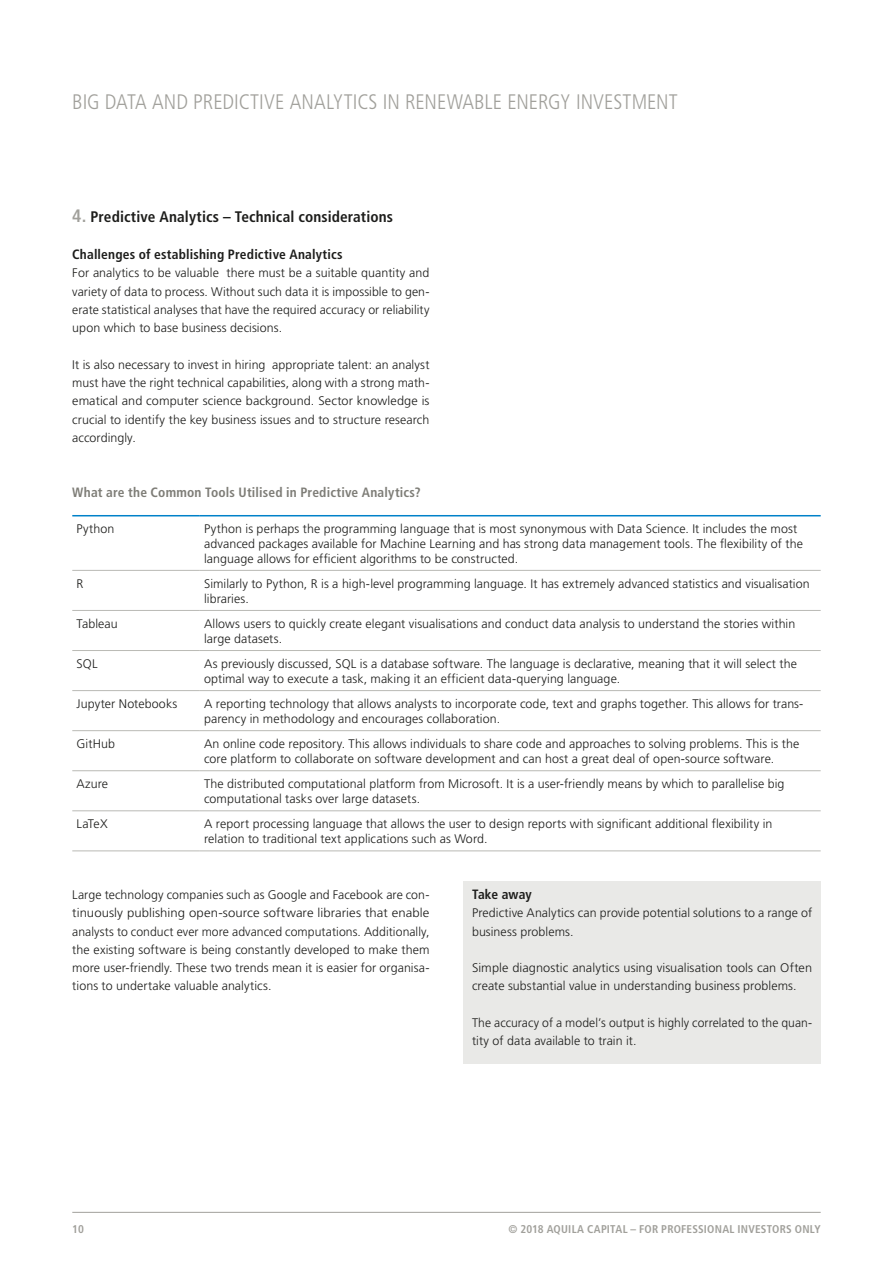
<style>
.page{position:relative;width:893px;height:1263px;background:#fff}
.page>*{position:absolute;margin:0;border:0;box-sizing:border-box;transform-origin:0 0}
.t1{font:300 condensed 21px "Frutiger";color:#a1a09b}
.t2{font:700 condensed 15.3px "Frutiger";letter-spacing:.005em;color:#1d1d1b}
.t3{font:700 condensed 13.5px "Frutiger";letter-spacing:.01em;color:#1d1d1b}
.t4{font:700 condensed 13.5px "Frutiger";letter-spacing:.015em;color:#7e7d77}
.t5{font:300 12.45px/18.3px "Frutiger";letter-spacing:.005em;color:#1d1d1b}
.t6{font:700 condensed 11.25px "Frutiger";letter-spacing:.02em;color:#a1a09b}
.s1{font-size:18px;color:#a1a09b}
</style>
<div class="page">
<hr style="left:72px;top:1212px;width:749px;height:1px;background:#a1a09b">
<svg style="left:72px;top:516px;width:749px;height:296px"></svg>
<hr style="left:72px;top:570px;width:128px;height:1px;background:#babab5">
<hr style="left:200px;top:570px;width:621px;height:1px;background:#babab5">
<hr style="left:72px;top:610px;width:128px;height:1px;background:#babab5">
<hr style="left:200px;top:610px;width:621px;height:1px;background:#babab5">
<hr style="left:72px;top:650px;width:128px;height:1px;background:#babab5">
<hr style="left:200px;top:650px;width:621px;height:1px;background:#babab5">
<hr style="left:72px;top:690px;width:128px;height:1px;background:#babab5">
<hr style="left:200px;top:690px;width:621px;height:1px;background:#babab5">
<hr style="left:72px;top:730px;width:128px;height:1px;background:#babab5">
<hr style="left:200px;top:730px;width:621px;height:1px;background:#babab5">
<hr style="left:72px;top:770px;width:128px;height:1px;background:#babab5">
<hr style="left:200px;top:770px;width:621px;height:1px;background:#babab5">
<hr style="left:72px;top:810px;width:128px;height:1px;background:#babab5">
<hr style="left:200px;top:810px;width:621px;height:1px;background:#babab5">
<hr style="left:72px;top:850px;width:128px;height:1px;background:#babab5">
<hr style="left:200px;top:850px;width:621px;height:1px;background:#babab5">
<hr style="left:72px;top:515px;width:128px;height:1px;background:#0081c9">
<hr style="left:200px;top:515px;width:621px;height:1px;background:#0081c9">
<div style="left:463px;top:881px;width:358px;height:182px;background:#e9e9e7"></div>
<h1 class="t1" style="left:72px;top:90px;width:607px">BIG DATA AND PREDICTIVE ANALYTICS IN RENEWABLE ENERGY INVESTMENT</h1>
<p class="t2" style="left:72px;top:208px;width:322px"><span class="s1">4.</span> Predictive Analytics – Technical considerations</p>
<p class="t3" style="left:72px;top:246px;width:272px">Challenges of establishing Predictive Analytics</p>
<p class="t5" style="left:72px;top:264px;width:359px;text-align:justify">For analytics to be valuable there must be a suitable quantity and variety of data to process. Without such data it is impossible to gen&shy;erate statistical analyses that have the required accuracy or reliability upon which to base business decisions.</p>
<p class="t5" style="left:72px;top:355px;width:359px;text-align:justify">It is also necessary to invest in hiring appropriate talent: an analyst must have the right technical capabilities, along with a strong math&shy;ematical and computer science background. Sector knowledge is crucial to identify the key business issues and to structure research accordingly.</p>
<p class="t4" style="left:72px;top:484px;width:350px">What are the Common Tools Utilised in Predictive Analytics?</p>
<p class="t5" style="left:77px;top:520px;width:39px">Python</p>
<p class="t5" style="left:204px;top:521px;width:600px;line-height:15px">Python is perhaps the programming language that is most synonymous with Data Science. It includes the most advanced packages available for Machine Learning and has strong data management tools. The flexibility of the language allows for efficient algorithms to be constructed.</p>
<p class="t5" style="left:77px;top:574px;width:8px">R</p>
<p class="t5" style="left:204px;top:576px;width:607px;line-height:15px">Similarly to Python, R is a high-level programming language. It has extremely advanced statistics and visualisation libraries.</p>
<p class="t5" style="left:77px;top:615px;width:43px">Tableau</p>
<p class="t5" style="left:204px;top:616px;width:593px;line-height:15px">Allows users to quickly create elegant visualisations and conduct data analysis to understand the stories within large datasets.</p>
<p class="t5" style="left:77px;top:655px;width:23px">SQL</p>
<p class="t5" style="left:204px;top:656px;width:594px;line-height:15px">As previously discussed, SQL is a database software. The language is declarative, meaning that it will select the optimal way to execute a task, making it an efficient data-querying language.</p>
<p class="t5" style="left:77px;top:695px;width:102px">Jupyter Notebooks</p>
<p class="t5" style="left:204px;top:696px;width:601px;line-height:15px">A reporting technology that allows analysts to incorporate code, text and graphs together. This allows for trans&shy;parency in methodology and encourages collaboration.</p>
<p class="t5" style="left:77px;top:735px;width:40px">GitHub</p>
<p class="t5" style="left:204px;top:736px;width:597px;line-height:15px">An online code repository. This allows individuals to share code and approaches to solving problems. This is the core platform to collaborate on software development and can host a great deal of open-source software.</p>
<p class="t5" style="left:77px;top:775px;width:33px">Azure</p>
<p class="t5" style="left:204px;top:776px;width:582px;line-height:15px">The distributed computational platform from Microsoft. It is a user-friendly means by which to parallelise big computational tasks over large datasets.</p>
<p class="t5" style="left:77px;top:815px;width:33px">LaTeX</p>
<p class="t5" style="left:204px;top:816px;width:570px;line-height:15px">A report processing language that allows the user to design reports with significant additional flexibility in relation to traditional text applications such as Word.</p>
<p class="t5" style="left:72px;top:886px;width:359px;text-align:justify">Large technology companies such as Google and Facebook are con&shy;tinuously publishing open-source software libraries that enable analysts to conduct ever more advanced computations. Additionally, the existing software is being constantly developed to make them more user-friendly. These two trends mean it is easier for organisa&shy;tions to undertake valuable analytics.</p>
<p class="t3" style="left:472px;top:886px;width:61px">Take away</p>
<p class="t5" style="left:472px;top:904px;width:342px">Predictive Analytics can provide potential solutions to a range of business problems.</p>
<p class="t5" style="left:472px;top:959px;width:342px">Simple diagnostic analytics using visualisation tools can Often create substantial value in understanding business problems.</p>
<p class="t5" style="left:472px;top:1014px;width:342px">The accuracy of a model’s output is highly correlated to the quan&shy;tity of data available to train it.</p>
<p class="t6" style="left:72px;top:1222px;width:13px">10</p>
<p class="t6" style="left:509px;top:1222px;width:314px">© 2018 AQUILA CAPITAL – FOR PROFESSIONAL INVESTORS ONLY</p>
</div>
